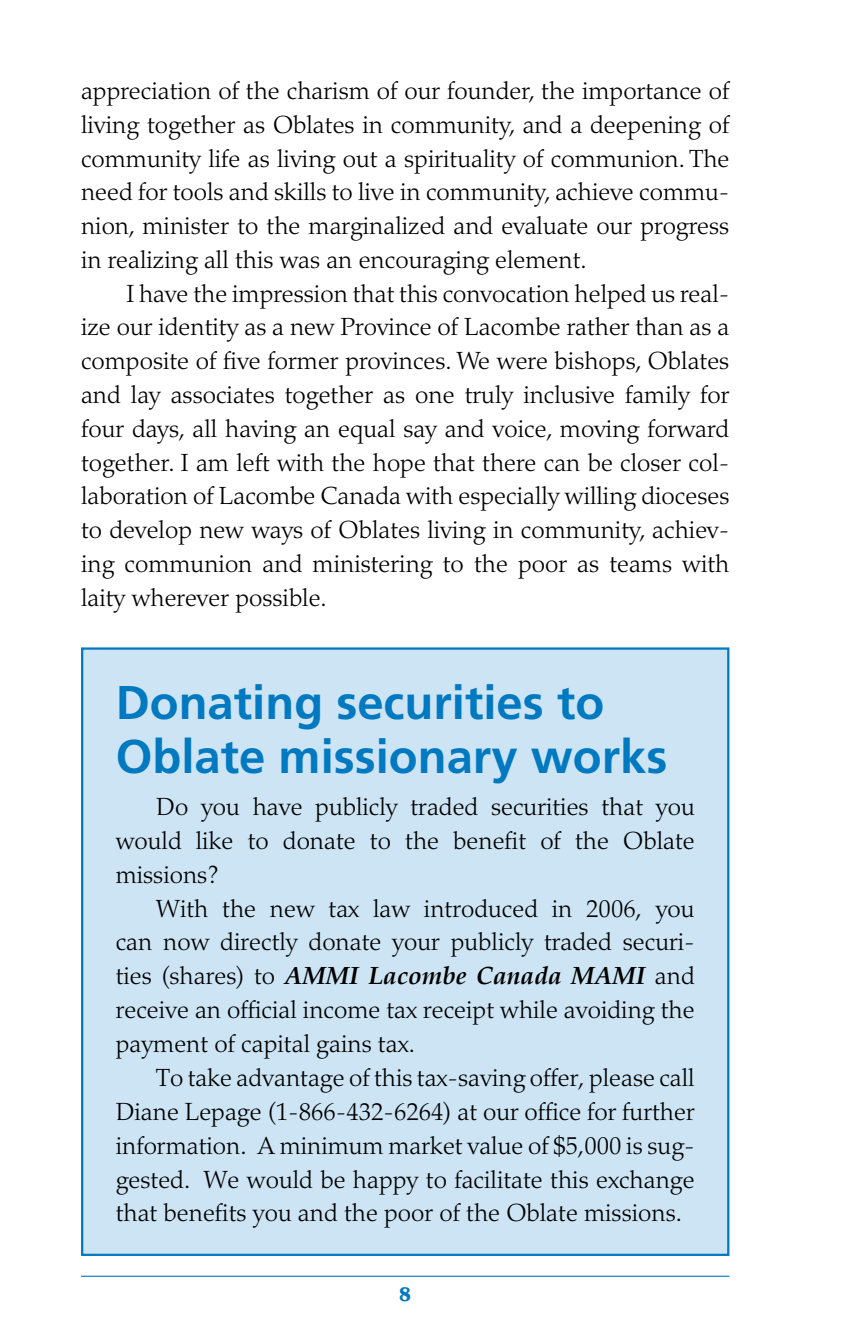
<style>
.page{position:relative;width:851px;height:1337px;background:#fff}
.page>*{position:absolute;margin:0;border:0;box-sizing:border-box;transform-origin:0 0}
.t1{font:700 47.25px/54px "Frutiger";color:#0079c1}
.t2{font:300 24.75px/33.8px "Palatino";color:#000;text-align:justify}
.t3{font:900 20.25px "Palatino";color:#0079c1}
.s1{font-weight:700;font-style:italic}
</style>
<div class="page">
<hr style="left:81px;top:1275px;width:648px;height:1px;background:#0079c1">
<div style="left:82px;top:648px;width:646px;height:606px;background:#cce4f3"></div>
<p class="t2" style="left:81px;top:74px;width:650px">appreciation of the charism of our founder, the importance of living together as Oblates in community, and a deepening of community life as living out a spirituality of communion. The need for tools and skills to live in community, achieve commu&shy;nion, minister to the marginalized and evaluate our progress in realizing all this was an encouraging element.</p>
<p class="t2" style="left:81px;top:277px;width:650px;text-indent:45px">I have the impression that this convocation helped us real&shy;ize our identity as a new Province of Lacombe rather than as a composite of five former provinces. We were bishops, Oblates and lay associates together as one truly inclusive family for four days, all having an equal say and voice, moving forward together. I am left with the hope that there can be closer col&shy;laboration of Lacombe Canada with especially willing dioceses to develop new ways of Oblates living in community, achiev&shy;ing communion and ministering to the poor as teams with laity wherever possible.</p>
<h1 class="t1" style="left:116px;top:675px;width:553px">Donating securities to<br>Oblate missionary works</h1>
<p class="t2" style="left:116px;top:790px;width:580px;text-indent:40px">Do you have publicly traded securities that you would like to donate to the benefit of the Oblate missions?</p>
<p class="t2" style="left:116px;top:891px;width:580px;text-indent:40px">With the new tax law introduced in 2006, you can now directly donate your publicly traded securi&shy;ties (shares) to <span class="s1">AMMI Lacombe Canada MAMI</span> and receive an official income tax receipt while avoiding the payment of capital gains tax.</p>
<p class="t2" style="left:116px;top:1061px;width:580px;text-indent:40px">To take advantage of this tax-saving offer, please call Diane Lepage (1-866-432-6264) at our office for further information. A minimum market value of $5,000 is sug&shy;gested. We would be happy to facilitate this exchange that benefits you and the poor of the Oblate missions.</p>
<p class="t3" style="left:399px;top:1282px;width:13px">8</p>
</div>
